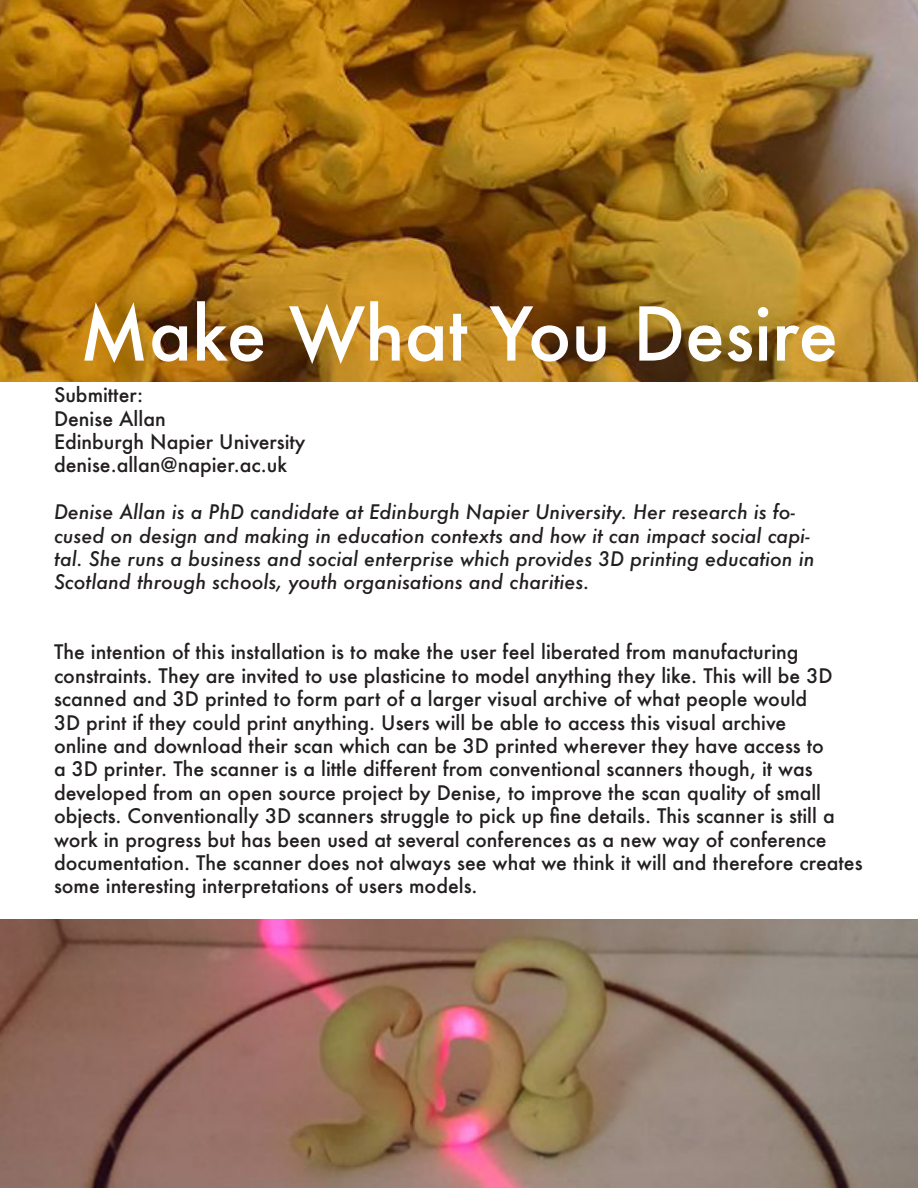
<style>
.page{position:relative;width:918px;height:1188px;background:#fff}
.page>*{position:absolute;margin:0;border:0;box-sizing:border-box;transform-origin:0 0}
.t1{font:500 72px "Futura";color:#fff}
.t2{font:500 19.5px/23.4px "Futura";color:#231f20}
.t3{font:italic 500 19.5px/23.4px "Futura";color:#231f20}
</style>
<div class="page">
<img style="left:0;top:0;width:918px;height:381px">
<img style="left:0;top:919px;width:918px;height:269px">
<p class="t1" style="left:80px;top:285px;width:760px">Make What You Desire</p>
<p class="t2" style="left:54px;top:383px;width:91px">Submitter:</p>
<p class="t2" style="left:54px;top:406px;width:113px">Denise Allan</p>
<p class="t2" style="left:54px;top:430px;width:253px">Edinburgh Napier University</p>
<p class="t2" style="left:54px;top:453px;width:235px">denise.allan@napier.ac.uk</p>
<p class="t3" style="left:54px;top:500px;width:762px">Denise Allan is a PhD candidate at Edinburgh Napier University. Her research is fo&shy;cused on design and making in education contexts and how it can impact social capi&shy;tal. She runs a business and social enterprise which provides 3D printing education in Scotland through schools, youth organisations and charities.</p>
<p class="t2" style="left:54px;top:640px;width:810px">The intention of this installation is to make the user feel liberated from manufacturing constraints. They are invited to use plasticine to model anything they like. This will be 3D scanned and 3D printed to form part of a larger visual archive of what people would<br>3D print if they could print anything. Users will be able to access this visual archive<br>online and download their scan which can be 3D printed wherever they have access to<br>a 3D printer. The scanner is a little different from conventional scanners though, it was developed from an open source project by Denise, to improve the scan quality of small objects. Conventionally 3D scanners struggle to pick up fine details. This scanner is still a work in progress but has been used at several conferences as a new way of conference documentation. The scanner does not always see what we think it will and therefore creates some interesting interpretations of users models.</p>
</div>
